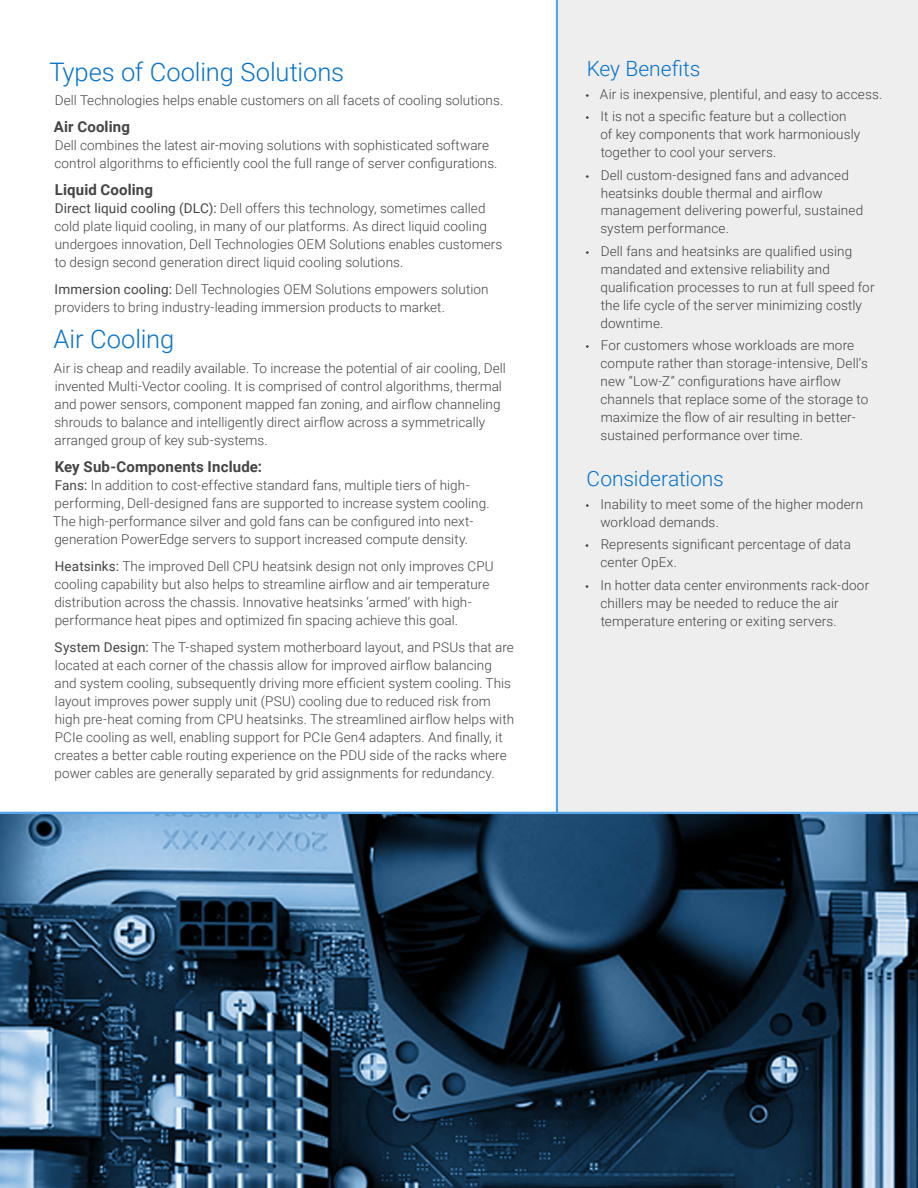
<style>
.page{position:relative;width:918px;height:1188px;background:#fff}
.page>*{position:absolute;margin:0;border:0;box-sizing:border-box;transform-origin:0 0}
.t1{font:300 25.5px "Roboto";letter-spacing:-.005em;color:#0672cb}
.t2{font:300 21px "Roboto";letter-spacing:-.005em;color:#0672cb}
.t3{font:700 15px "Roboto";letter-spacing:.01em;color:#444}
.t4{font:300 13.5px/18px "Roboto";letter-spacing:.005em;color:#444}
.s1{font-weight:400}
.s2{font-family:"Dell Replica";font-weight:400}
</style>
<div class="page">
<div style="left:556px;top:0;width:362px;height:812px;background:#eee"></div>
<svg style="left:0;top:812px;width:918px;height:376px;background:#29465e"></svg>
<h1 class="t1" style="left:49px;top:54px;width:296px">Types of Cooling Solutions</h1>
<p class="t4" style="left:55px;top:91px;width:450px">Dell Technologies helps enable customers on all facets of cooling solutions.</p>
<p class="t3" style="left:54px;top:117px;width:78px">Air Cooling</p>
<p class="t4" style="left:54px;top:136px;width:445px">Dell combines the latest air-moving solutions with sophisticated software control algorithms to efficiently cool the full range of server configurations.</p>
<p class="t3" style="left:55px;top:180px;width:100px">Liquid Cooling</p>
<p class="t4" style="left:54px;top:199px;width:449px"><span class="s1">Direct liquid cooling (DLC):</span> Dell offers this technology, sometimes called cold plate liquid cooling, in many of our platforms. As direct liquid cooling undergoes innovation, Dell Technologies OEM Solutions enables customers to design second generation direct liquid cooling solutions.</p>
<p class="t4" style="left:55px;top:280px;width:436px"><span class="s1">Immersion cooling:</span> Dell Technologies OEM Solutions empowers solution providers to bring industry-leading immersion products to market.</p>
<h1 class="t1" style="left:53px;top:322px;width:122px">Air Cooling</h1>
<p class="t4" style="left:54px;top:359px;width:454px">Air is cheap and readily available. To increase the potential of air cooling, Dell invented Multi-Vector cooling. It is comprised of control algorithms, thermal and power sensors, component mapped fan zoning, and airflow channeling shrouds to balance and intelligently direct airflow across a symmetrically arranged group of key sub-systems.</p>
<p class="t3" style="left:55px;top:456px;width:209px">Key Sub-Components Include:</p>
<p class="t4" style="left:53px;top:476px;width:438px"><span class="s1">Fans:</span> In addition to cost-effective standard fans, multiple tiers of high&shy;performing, Dell-designed fans are supported to increase system cooling.<br>The high-performance silver and gold fans can be configured into next&shy;generation PowerEdge servers to support increased compute density.</p>
<p class="t4" style="left:54px;top:557px;width:441px"><span class="s1">Heatsinks:</span> The improved Dell CPU heatsink design not only improves CPU cooling capability but also helps to streamline airflow and air temperature distribution across the chassis. Innovative heatsinks ‘armed’ with high&shy;performance heat pipes and optimized fin spacing achieve this goal.</p>
<p class="t4" style="left:54px;top:638px;width:461px"><span class="s1">System Design:</span> The T-shaped system motherboard layout, and PSUs that are located at each corner of the chassis allow for improved airflow balancing and system cooling, subsequently driving more efficient system cooling. This layout improves power supply unit (PSU) cooling due to reduced risk from high pre-heat coming from CPU heatsinks. The streamlined airflow helps with PCIe cooling as well, enabling support for PCIe Gen4 adapters. And finally, it creates a better cable routing experience on the PDU side of the racks where power cables are generally separated by grid assignments for redundancy.</p>
<h2 class="t2" style="left:587px;top:54px;width:115px">Key Benefits</h2>
<p class="t4" style="left:585px;top:84px;width:299px"><span class="s2">•</span> Air is inexpensive, plentiful, and easy to access.</p>
<p class="t4" style="left:600px;top:107px;width:261px;text-indent:-16px"><span class="s2">•</span> It is not a specific feature but a collection of key components that work harmoniously together to cool your servers.</p>
<p class="t4" style="left:600px;top:165px;width:264px;text-indent:-16px"><span class="s2">•</span> Dell custom-designed fans and advanced heatsinks double thermal and airflow management delivering powerful, sustained system performance.</p>
<p class="t4" style="left:600px;top:242px;width:276px;text-indent:-16px"><span class="s2">•</span> Dell fans and heatsinks are qualified using mandated and extensive reliability and qualification processes to run at full speed for the life cycle of the server minimizing costly downtime.</p>
<p class="t4" style="left:600px;top:336px;width:269px;text-indent:-16px"><span class="s2">•</span> For customers whose workloads are more compute rather than storage-intensive, Dell’s new “Low-Z” configurations have airflow channels that replace some of the storage to maximize the flow of air resulting in better&shy;sustained performance over time.</p>
<h2 class="t2" style="left:587px;top:464px;width:139px">Considerations</h2>
<p class="t4" style="left:600px;top:494px;width:264px;text-indent:-16px"><span class="s2">•</span> Inability to meet some of the higher modern workload demands.</p>
<p class="t4" style="left:600px;top:535px;width:252px;text-indent:-16px"><span class="s2">•</span> Represents significant percentage of data center OpEx.</p>
<p class="t4" style="left:600px;top:575px;width:270px;text-indent:-16px"><span class="s2">•</span> In hotter data center environments rack-door chillers may be needed to reduce the air temperature entering or exiting servers.</p>
</div>
